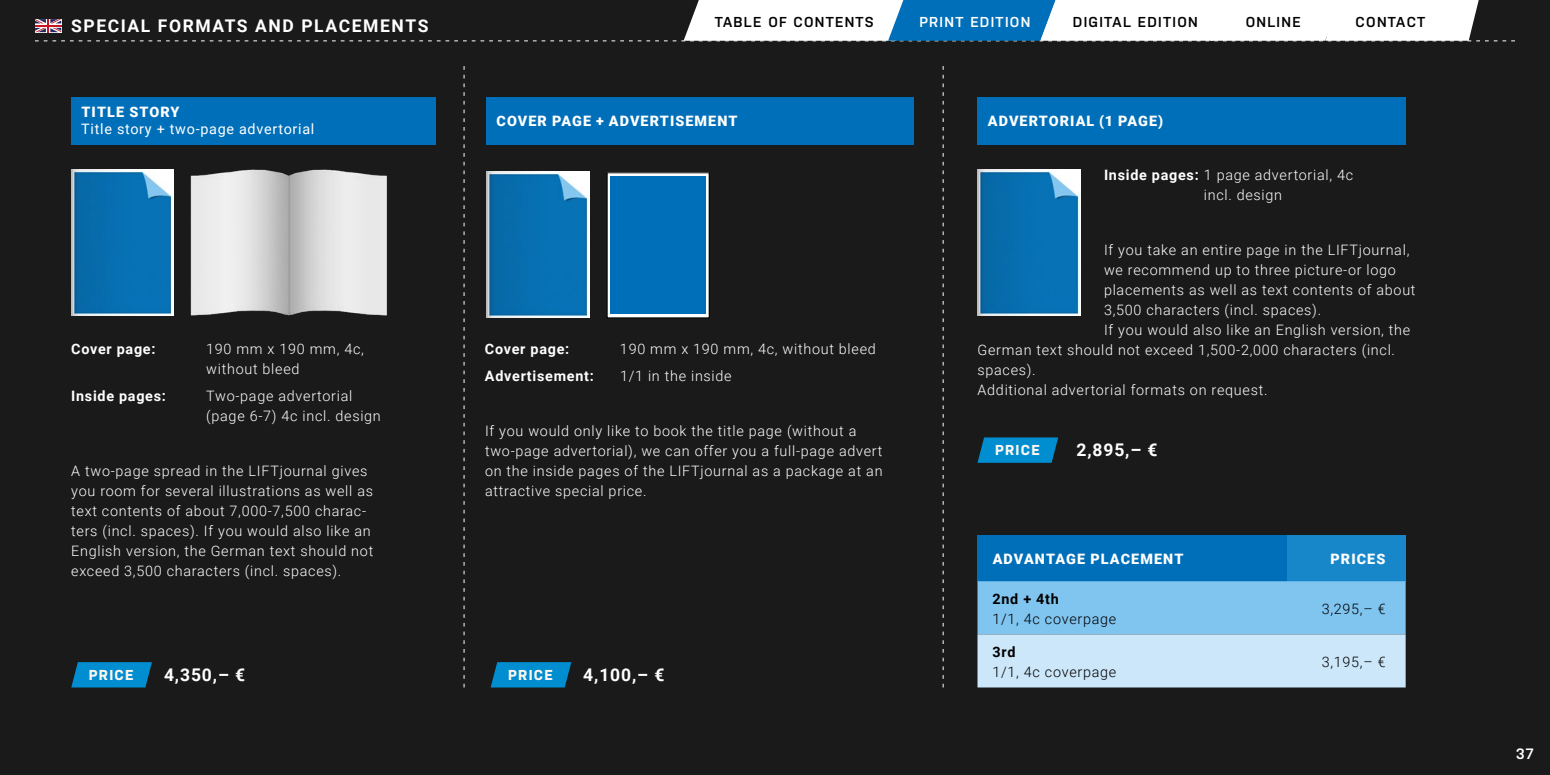
<style>
.page{position:relative;width:1550px;height:775px;background:#1a1a1a}
.page>*{position:absolute;margin:0;border:0;box-sizing:border-box;transform-origin:0 0}
.t1{font:700 17.5px "Roboto";letter-spacing:.09em;color:#fff}
.t2{font:600 15px "Nudista";color:#fff}
.t3{font:300 14.38px/20px "Roboto";letter-spacing:.05em;color:#fff}
.t4{font:900 14.38px "Roboto";letter-spacing:.075em;color:#fff}
.t5{font:700 14.38px "Roboto";letter-spacing:.05em;color:#fff}
.t6{font:300 14.38px "Roboto";letter-spacing:.05em;color:#000}
.t7{font:600 14.38px "Nudista";letter-spacing:.09em;color:#000}
.t8{font:14.38px "Roboto";letter-spacing:.05em;color:#fff}
.t9{font:700 14.38px "Nudista";letter-spacing:.09em;color:#fef6f0}
.t10{font:600 14.38px "Nudista";letter-spacing:.09em;color:#fff}
.t11{font:700 14.38px "Roboto";letter-spacing:.05em;color:#000}
.s1{font-weight:700}
</style>
<div class="page">
<img style="left:71px;top:170px;width:103px;height:146px">
<img style="left:190px;top:169px;width:197px;height:147px">
<div style="left:71px;top:97px;width:365px;height:48px;background:#006fb9"></div>
<svg style="left:464px;top:66px;width:1px;height:622px"></svg>
<div style="left:978px;top:535px;width:309px;height:46px;background:#006fb9"></div>
<div style="left:1287px;top:535px;width:119px;height:46px;background:#1887c9"></div>
<svg style="left:978px;top:581px;width:428px;height:107px;background:#a4d3f2"></svg>
<div style="left:486px;top:97px;width:428px;height:48px;background:#006fb9"></div>
<svg style="left:943px;top:66px;width:1px;height:622px"></svg>
<img style="left:978px;top:170px;width:102px;height:146px">
<div style="left:978px;top:97px;width:428px;height:48px;background:#006fb9"></div>
<img style="left:487px;top:171px;width:103px;height:146px">
<div style="left:607px;top:173px;width:102px;height:145px;background:linear-gradient(to right,#fff,#fff)"></div>
<div style="left:607px;top:172px;width:103px;height:146px;border:1px solid #000"></div>
<div style="left:611px;top:177px;width:95px;height:137px;background:#006fb9"></div>
<svg style="left:35px;top:0;width:1480px;height:42px"></svg>
<svg style="left:71px;top:662px;width:81px;height:26px;background:#0281bd"></svg>
<svg style="left:491px;top:662px;width:80px;height:26px;background:#0282bf"></svg>
<svg style="left:978px;top:437px;width:80px;height:26px;background:#0282bf"></svg>
<p class="t1" style="left:71px;top:13px;width:359px">SPECIAL FORMATS AND PLACEMENTS</p>
<p class="t4" style="left:82px;top:102px;width:100px">TITLE STORY</p>
<p class="t8" style="left:81px;top:119px;width:235px">Title story + two-page advertorial</p>
<p class="t5" style="left:71px;top:339px;width:86px">Cover page:</p>
<p class="t3" style="left:206px;top:338px;width:159px">190 mm x 190 mm, 4c, without bleed</p>
<p class="t5" style="left:71px;top:386px;width:96px">Inside pages:</p>
<p class="t3" style="left:206px;top:386px;width:176px">Two-page advertorial (page 6-7) 4c incl. design</p>
<p class="t3" style="left:71px;top:461px;width:304px">A two-page spread in the LIFTjournal gives you room for several illustrations as well as text contents of about 7,000-7,500 charac&shy;ters (incl. spaces). If you would also like an English version, the German text should not exceed 3,500 characters (incl. spaces).</p>
<p class="t7" style="left:715px;top:13px;width:161px">TABLE OF CONTENTS</p>
<p class="t10" style="left:919px;top:13px;width:112px">PRINT EDITION</p>
<p class="t7" style="left:1246px;top:13px;width:57px">ONLINE</p>
<p class="t7" style="left:1073px;top:13px;width:126px">DIGITAL EDITION</p>
<p class="t4" style="left:497px;top:111px;width:243px">COVER PAGE + ADVERTISEMENT</p>
<p class="t4" style="left:988px;top:111px;width:177px">ADVERTORIAL (1 PAGE)</p>
<p class="t7" style="left:1356px;top:13px;width:71px">CONTACT</p>
<p class="t5" style="left:485px;top:339px;width:86px">Cover page:</p>
<p class="t3" style="left:620px;top:338px;width:257px">190 mm x 190 mm, 4c, without bleed</p>
<p class="t5" style="left:485px;top:366px;width:110px">Advertisement:</p>
<p class="t3" style="left:620px;top:366px;width:113px">1/1 in the inside</p>
<p class="t3" style="left:485px;top:421px;width:399px">If you would only like to book the title page (without a two-page advertorial), we can offer you a full-page advert on the inside pages of the LIFTjournal as a package at an attractive special price.</p>
<p class="t3" style="left:1204px;top:164px;width:151px;text-indent:-100px"><span class="s1">Inside pages:</span> 1 page advertorial, 4c incl. design</p>
<p class="t3" style="left:1104px;top:239px;width:307px">If you take an entire page in the LIFTjournal,</p>
<p class="t3" style="left:1104px;top:259px;width:293px">we recommend up to three picture-or logo</p>
<p class="t3" style="left:1104px;top:279px;width:313px">placements as well as text contents of about</p>
<p class="t3" style="left:1104px;top:299px;width:219px">3,500 characters (incl. spaces).</p>
<p class="t3" style="left:1104px;top:319px;width:308px">If you would also like an English version, the</p>
<p class="t3" style="left:978px;top:339px;width:419px">German text should not exceed 1,500-2,000 characters (incl.</p>
<p class="t3" style="left:978px;top:359px;width:60px">spaces).</p>
<p class="t3" style="left:978px;top:379px;width:291px">Additional advertorial formats on request.</p>
<p class="t9" style="left:995px;top:442px;width:46px">PRICE</p>
<p class="t1" style="left:1076px;top:438px;width:83px">2,895,– €</p>
<p class="t4" style="left:993px;top:549px;width:192px">ADVANTAGE PLACEMENT</p>
<p class="t4" style="left:1330px;top:549px;width:56px">PRICES</p>
<p class="t11" style="left:993px;top:589px;width:68px">2nd + 4th</p>
<p class="t6" style="left:993px;top:609px;width:125px">1/1, 4c coverpage</p>
<p class="t6" style="left:1322px;top:599px;width:65px">3,295,– €</p>
<p class="t1" style="left:164px;top:662px;width:83px">4,350,– €</p>
<p class="t1" style="left:583px;top:662px;width:83px">4,100,– €</p>
<p class="t9" style="left:89px;top:667px;width:46px">PRICE</p>
<p class="t9" style="left:508px;top:667px;width:46px">PRICE</p>
<p class="t11" style="left:993px;top:642px;width:25px">3rd</p>
<p class="t6" style="left:993px;top:662px;width:125px">1/1, 4c coverpage</p>
<p class="t6" style="left:1322px;top:652px;width:65px">3,195,– €</p>
<p class="t2" style="left:1516px;top:745px;width:19px">37</p>
</div>
